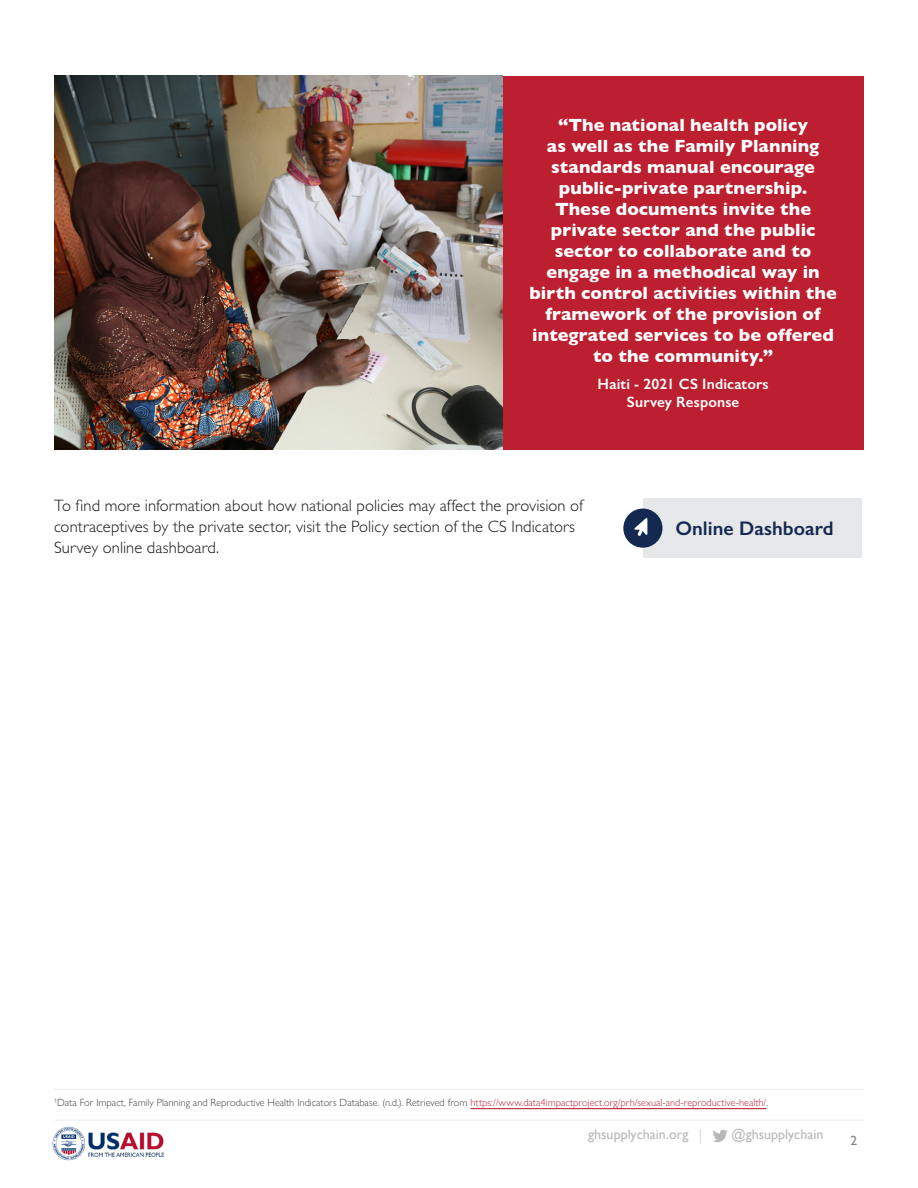
<style>
.page{position:relative;width:918px;height:1188px;background:#fff}
.page>*{position:absolute;margin:0;border:0;box-sizing:border-box;transform-origin:0 0}
.t1{font:600 19.8px "Gill Sans";color:#132950}
.t2{font:700 18px/21px "Gill Sans";letter-spacing:.005em;color:#fff;text-align:center}
.BODY{font:300 16.5px/21px "Gill Sans Std";letter-spacing:.005em;color:#171514}
.t3{font:600 15px/18px "Gill Sans";letter-spacing:.01em;color:#fff;text-align:center}
.t4{font:14.1px "Gill Sans";color:#bab7b6}
.t5{font:13.5px "Gill Sans Std";color:#848482}
.t6{font:300 10.5px "Gill Sans Nova";color:#3e3e3f}
.s1{color:#bc1f30}
</style>
<div class="page">
<hr style="left:54px;top:1120px;width:810px;height:1px;background:#ebeeea">
<img style="left:52px;top:1126px;width:113px;height:35px">
<svg style="left:700px;top:1129px;width:1px;height:15px"></svg>
<svg style="left:713px;top:1130px;width:15px;height:12px"></svg>
<hr style="left:54px;top:1089px;width:810px;height:1px;background:#ebeeea">
<hr style="left:471px;top:1108px;width:295px;height:1px;background:#bc1f30">
<div style="left:502px;top:76px;width:362px;height:373px;background:#bc1f30"></div>
<img style="left:54px;top:76px;width:448px;height:373px">
<div style="left:644px;top:498px;width:218px;height:60px;background:#e6e7e9"></div>
<div style="left:623px;top:509px;width:39px;height:39px;background:#132950;border-radius:50%"></div>
<svg style="left:634px;top:518px;width:13px;height:18px"></svg>
<p class="t2" style="left:529px;top:114px;width:309px">“The national health policy<br>as well as the Family Planning standards manual encourage public-private partnership.<br>These documents invite the private sector and the public sector to collaborate and to engage in a methodical way in birth control activities within the framework of the provision of integrated services to be offered to the community.”</p>
<p class="t3" style="left:598px;top:375px;width:173px">Haiti - 2021 CS Indicators<br>Survey Response</p>
<p class="BODY" style="left:54px;top:495px;width:531px">To find more information about how national policies may affect the provision of contraceptives by the private sector, visit the Policy section of the CS Indicators<br>Survey online dashboard.</p>
<p class="t1" style="left:675px;top:516px;width:160px">Online Dashboard</p>
<p class="t6" style="left:54px;top:1097px;width:716px"><sup>1</sup>Data For Impact, Family Planning and Reproductive Health Indicators Database. (n.d.). Retrieved from <span class="s1">https://www.data4impactproject.org/prh/sexual-and-reproductive-health/</span>.</p>
<p class="t4" style="left:588px;top:1126px;width:102px">ghsupplychain.org</p>
<p class="t4" style="left:732px;top:1126px;width:93px">@ghsupplychain</p>
<p class="t5" style="left:850px;top:1133px;width:8px">2</p>
</div>
